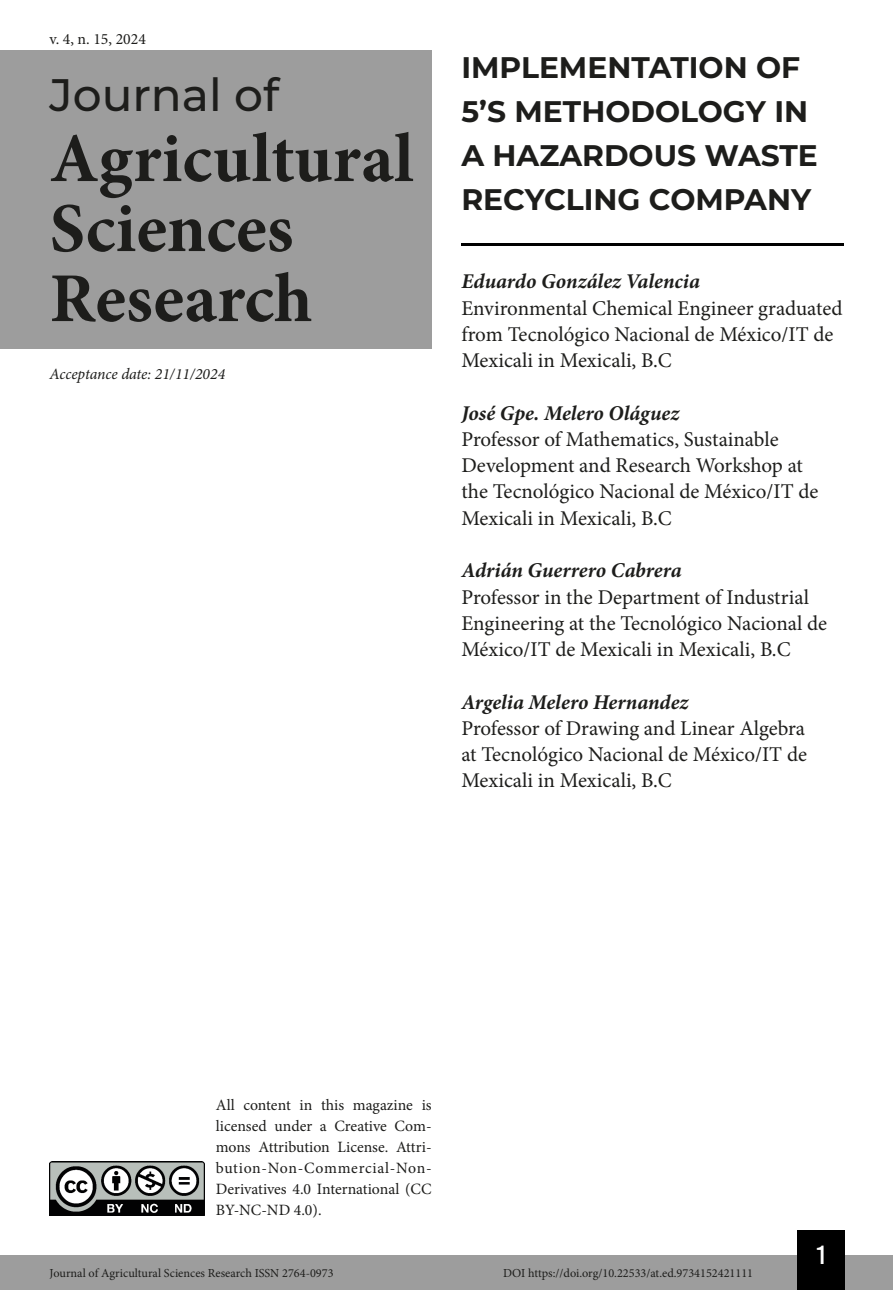
<style>
.page{position:relative;width:893px;height:1290px;background:#fff}
.page>*{position:absolute;margin:0;border:0;box-sizing:border-box;transform-origin:0 0}
.t1{font:700 70px/70px "Minion Pro";color:#1d1d1b}
.t2{font:500 45.5px "Montserrat";color:#1d1d1b}
.Título_Artigo{font:700 29.75px/43.8px "Montserrat";color:#1d1d1b}
.t3{font:26.25px "Bebas Kai";color:#fff}
.Infos_autor{font:21px/26.2px "Minion Pro";color:#1d1d1b}
.Autor{font:italic 700 21px "Minion Pro";color:#1d1d1b}
.t4{font:15.75px/21px "Minion Pro";color:#1d1d1b;text-align:justify}
.v__n___Ano{font:italic 15.75px "Minion Pro";letter-spacing:-.005em;color:#1d1d1b}
.t5{font:12.25px "Minion Pro";color:#1d1d1b}
</style>
<div class="page">
<div style="left:0;top:1255px;width:893px;height:35px;background:#9d9d9d"></div>
<div style="left:797px;top:1230px;width:48px;height:60px;background:#000"></div>
<img style="left:50px;top:1161px;width:154px;height:54px">
<div style="left:0;top:50px;width:432px;height:298px;background:#9d9d9d"></div>
<hr style="left:461px;top:243px;width:382px;height:3px;background:#000">
<p class="t4" style="left:50px;top:28px;width:98px">v. 4, n. 15, 2024</p>
<h2 class="t2" style="left:50px;top:63px;width:231px">Journal of</h2>
<h1 class="t1" style="left:50px;top:123px;width:366px">Agricultural<br>Sciences<br>Research</h1>
<p class="v__n___Ano" style="left:50px;top:363px;width:177px">Acceptance date: 21/11/2024</p>
<p class="Título_Artigo" style="left:461px;top:44px;width:358px">IMPLEMENTATION OF<br>5’S METHODOLOGY IN<br>A HAZARDOUS WASTE<br>RECYCLING COMPANY</p>
<p class="Autor" style="left:461px;top:267px;width:240px">Eduardo González Valencia</p>
<p class="Infos_autor" style="left:461px;top:295px;width:383px">Environmental Chemical Engineer graduated from Tecnológico Nacional de México/IT de<br>Mexicali in Mexicali, B.C</p>
<p class="Autor" style="left:461px;top:398px;width:219px">José Gpe. Melero Oláguez</p>
<p class="Infos_autor" style="left:461px;top:426px;width:358px">Professor of Mathematics, Sustainable Development and Research Workshop at the Tecnológico Nacional de México/IT de Mexicali in Mexicali, B.C</p>
<p class="Autor" style="left:461px;top:555px;width:222px">Adrián Guerrero Cabrera</p>
<p class="Infos_autor" style="left:461px;top:584px;width:367px">Professor in the Department of Industrial<br>Engineering at the Tecnológico Nacional de<br>México/IT de Mexicali in Mexicali, B.C</p>
<p class="Autor" style="left:461px;top:687px;width:228px">Argelia Melero Hernandez</p>
<p class="Infos_autor" style="left:461px;top:715px;width:347px;text-align:justify">Professor of Drawing and Linear Algebra at Tecnológico Nacional de México/IT de Mexicali in Mexicali, B.C</p>
<p class="t4" style="left:216px;top:1095px;width:217px">All content in this magazine is licensed under a Creative Com&shy;mons Attribution License. Attri&shy;bution-Non-Commercial-Non-Derivatives 4.0 International (CC BY-NC-ND 4.0).</p>
<p class="t3" style="left:817px;top:1241px;width:10px">1</p>
<p class="t5" style="left:50px;top:1265px;width:285px">Journal of Agricultural Sciences Research ISSN 2764-0973</p>
<p class="t5" style="left:503px;top:1265px;width:252px">DOI https://doi.org/10.22533/at.ed.9734152421111</p>
</div>
